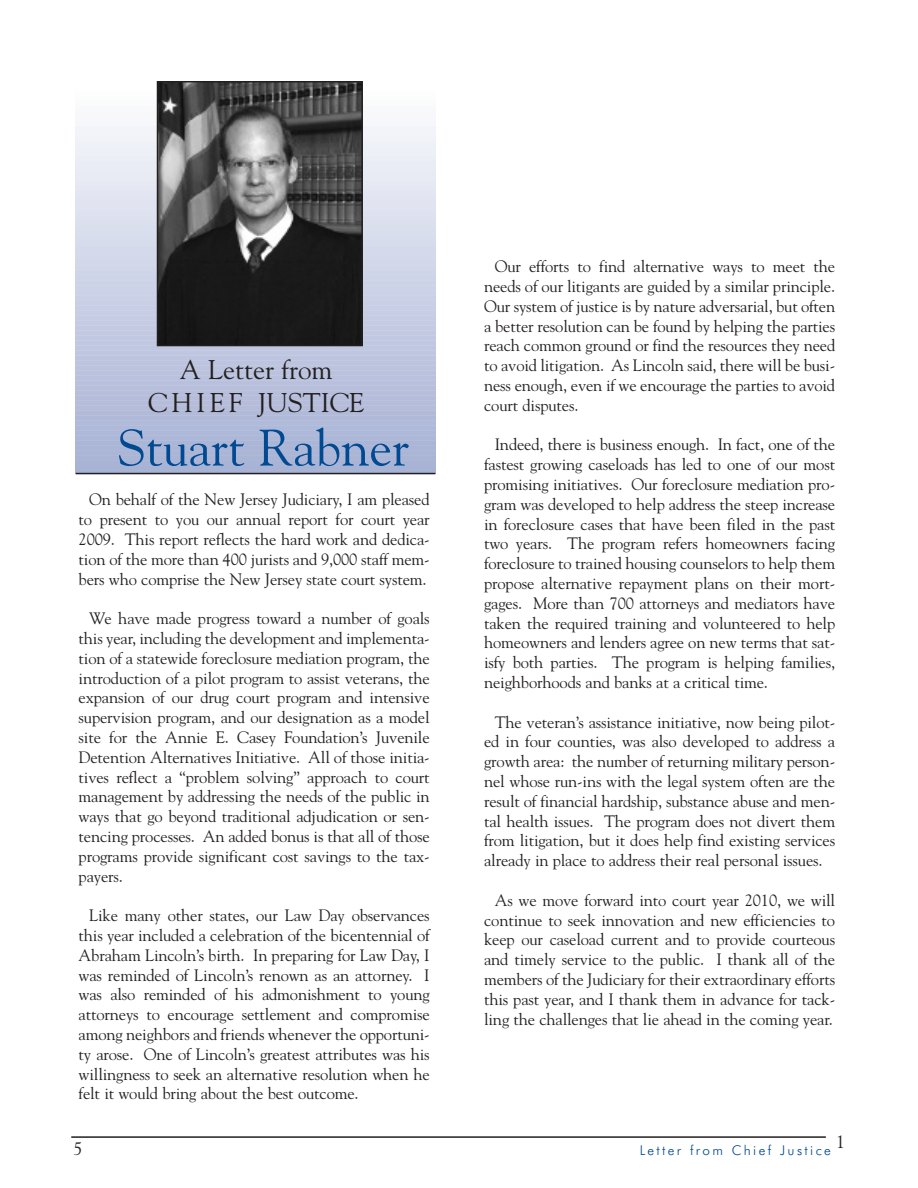
<style>
.page{position:relative;width:918px;height:1188px;background:#fff}
.page>*{position:absolute;margin:0;border:0;box-sizing:border-box;transform-origin:0 0}
.t1{font:51px "Goudy";color:#014990}
.t2{font:27px/32.4px "Goudy";color:#231f20;text-align:center}
.t3{font:18px "Goudy";color:#231f20}
.t4{font:16.5px/19.8px "Goudy";letter-spacing:-.01em;color:#231f20;text-align:justify}
.t5{font:300 13.5px "Futura BT";letter-spacing:.175em;color:#014990}
</style>
<div class="page">
<hr style="left:71px;top:1136px;width:755px;height:2px;background:#231f20">
<svg style="left:76px;top:470px;width:359px;height:3px"></svg>
<div style="left:76px;top:465px;width:359px;height:5px;background:#a7b3d5"></div>
<div style="left:76px;top:460px;width:359px;height:5px;background:#a8b3d5"></div>
<div style="left:76px;top:455px;width:359px;height:5px;background:#aab5d6"></div>
<div style="left:76px;top:450px;width:359px;height:5px;background:#abb5d6"></div>
<div style="left:76px;top:445px;width:359px;height:5px;background:#abb5d6"></div>
<div style="left:76px;top:440px;width:359px;height:5px;background:#abb6d7"></div>
<div style="left:76px;top:435px;width:359px;height:5px;background:#adb8d8"></div>
<div style="left:76px;top:430px;width:359px;height:5px;background:#aeb9d9"></div>
<div style="left:76px;top:425px;width:359px;height:5px;background:#afb9d9"></div>
<div style="left:76px;top:420px;width:359px;height:5px;background:#b0bad9"></div>
<div style="left:76px;top:415px;width:359px;height:5px;background:#b0b9d8"></div>
<div style="left:76px;top:410px;width:359px;height:5px;background:#b1bad9"></div>
<div style="left:76px;top:405px;width:359px;height:5px;background:#b4bcda"></div>
<div style="left:76px;top:400px;width:359px;height:5px;background:#b5bdda"></div>
<div style="left:76px;top:395px;width:359px;height:6px;background:#b5bddb"></div>
<div style="left:76px;top:390px;width:359px;height:6px;background:#b6bedb"></div>
<div style="left:76px;top:385px;width:359px;height:6px;background:#b7bfdb"></div>
<div style="left:76px;top:380px;width:359px;height:6px;background:#b8c0dd"></div>
<div style="left:76px;top:375px;width:359px;height:6px;background:#b9c1dd"></div>
<div style="left:76px;top:370px;width:359px;height:6px;background:#bac2dd"></div>
<div style="left:76px;top:365px;width:359px;height:6px;background:#bbc3de"></div>
<div style="left:76px;top:360px;width:359px;height:6px;background:#bcc4df"></div>
<div style="left:76px;top:355px;width:359px;height:6px;background:#bdc4df"></div>
<div style="left:76px;top:350px;width:359px;height:6px;background:#bfc6e0"></div>
<div style="left:76px;top:345px;width:359px;height:6px;background:#c0c7e1"></div>
<div style="left:76px;top:340px;width:359px;height:6px;background:#c1c8e1"></div>
<div style="left:76px;top:335px;width:359px;height:6px;background:#c2c8e1"></div>
<div style="left:76px;top:331px;width:359px;height:5px;background:#c3c9e2"></div>
<div style="left:76px;top:326px;width:359px;height:5px;background:#c4cae2"></div>
<div style="left:76px;top:321px;width:359px;height:5px;background:#c4cbe3"></div>
<div style="left:76px;top:316px;width:359px;height:5px;background:#c5cce3"></div>
<div style="left:76px;top:311px;width:359px;height:5px;background:#c7cde4"></div>
<div style="left:76px;top:306px;width:359px;height:5px;background:#c8cee5"></div>
<div style="left:76px;top:301px;width:359px;height:5px;background:#c9cfe5"></div>
<div style="left:76px;top:296px;width:359px;height:5px;background:#cad0e6"></div>
<div style="left:76px;top:291px;width:359px;height:5px;background:#cbd2e7"></div>
<div style="left:76px;top:286px;width:359px;height:5px;background:#ccd2e7"></div>
<div style="left:76px;top:281px;width:359px;height:5px;background:#cdd3e7"></div>
<div style="left:76px;top:276px;width:359px;height:5px;background:#ced4e8"></div>
<div style="left:76px;top:271px;width:359px;height:5px;background:#cfd5e8"></div>
<div style="left:76px;top:266px;width:359px;height:5px;background:#d1d7e9"></div>
<div style="left:76px;top:261px;width:359px;height:5px;background:#d2d8ea"></div>
<div style="left:76px;top:256px;width:359px;height:5px;background:#d3d9eb"></div>
<div style="left:76px;top:251px;width:359px;height:5px;background:#d4d9eb"></div>
<div style="left:76px;top:246px;width:359px;height:5px;background:#d5daeb"></div>
<div style="left:76px;top:241px;width:359px;height:5px;background:#d6dcec"></div>
<div style="left:76px;top:236px;width:359px;height:5px;background:#d8dded"></div>
<div style="left:76px;top:231px;width:359px;height:5px;background:#d9deed"></div>
<div style="left:76px;top:226px;width:359px;height:5px;background:#dadfee"></div>
<div style="left:76px;top:221px;width:359px;height:5px;background:#dbe0ee"></div>
<div style="left:76px;top:216px;width:359px;height:5px;background:#dde1ee"></div>
<div style="left:76px;top:211px;width:359px;height:5px;background:#dee2ef"></div>
<div style="left:76px;top:206px;width:359px;height:5px;background:#dfe4f0"></div>
<div style="left:76px;top:201px;width:359px;height:5px;background:#e1e4f0"></div>
<div style="left:76px;top:196px;width:359px;height:5px;background:#e2e5f1"></div>
<div style="left:76px;top:191px;width:359px;height:5px;background:#e3e6f2"></div>
<div style="left:76px;top:186px;width:359px;height:5px;background:#e5e8f2"></div>
<div style="left:76px;top:181px;width:359px;height:5px;background:#e6e9f3"></div>
<div style="left:76px;top:176px;width:359px;height:5px;background:#e8eaf4"></div>
<div style="left:76px;top:171px;width:359px;height:5px;background:#e9ebf4"></div>
<div style="left:76px;top:166px;width:359px;height:5px;background:#eaecf5"></div>
<div style="left:76px;top:161px;width:359px;height:5px;background:#eaecf5"></div>
<div style="left:76px;top:156px;width:359px;height:5px;background:#ebeef5"></div>
<div style="left:76px;top:151px;width:359px;height:5px;background:#edf0f7"></div>
<div style="left:76px;top:146px;width:359px;height:5px;background:#eef0f7"></div>
<div style="left:76px;top:141px;width:359px;height:5px;background:#f0f1f8"></div>
<div style="left:76px;top:136px;width:359px;height:5px;background:#f1f3f8"></div>
<div style="left:76px;top:131px;width:359px;height:5px;background:#f2f4f9"></div>
<div style="left:76px;top:126px;width:359px;height:5px;background:#f3f4f9"></div>
<div style="left:76px;top:121px;width:359px;height:5px;background:#f5f7fa"></div>
<div style="left:76px;top:116px;width:359px;height:5px;background:#f6f8fb"></div>
<div style="left:76px;top:111px;width:359px;height:5px;background:#f8f8fb"></div>
<div style="left:76px;top:106px;width:359px;height:5px;background:#f9f9fc"></div>
<div style="left:76px;top:101px;width:359px;height:5px;background:#fafbfc"></div>
<img style="left:160px;top:84px;width:200px;height:259px">
<div style="left:157px;top:81px;width:206px;height:265px;border:2px solid #231f20"></div>
<hr style="left:76px;top:473px;width:359px;height:1px;background:#231f20">
<h2 class="t2" style="left:148px;top:354px;width:218px">A Letter from<br>C H I E F JUSTICE</h2>
<h1 class="t1" style="left:117px;top:418px;width:293px">Stuart Rabner</h1>
<p class="t4" style="left:79px;top:490px;width:353px;text-indent:11px">On behalf of the New Jersey Judiciary, I am pleased to present to you our annual report for court year 2009. This report reflects the hard work and dedica&shy;tion of the more than 400 jurists and 9,000 staff mem&shy;bers who comprise the New Jersey state court system.</p>
<p class="t4" style="left:79px;top:609px;width:353px;text-indent:11px">We have made progress toward a number of goals this year, including the development and implementa&shy;tion of a statewide foreclosure mediation program, the introduction of a pilot program to assist veterans, the expansion of our drug court program and intensive supervision program, and our designation as a model site for the Annie E. Casey Foundation’s Juvenile Detention Alternatives Initiative. All of those initia&shy;tives reflect a “problem solving” approach to court management by addressing the needs of the public in ways that go beyond traditional adjudication or sen&shy;tencing processes. An added bonus is that all of those programs provide significant cost savings to the tax&shy;payers.</p>
<p class="t4" style="left:79px;top:906px;width:353px;text-indent:11px">Like many other states, our Law Day observances this year included a celebration of the bicentennial of Abraham Lincoln’s birth. In preparing for Law Day, I was reminded of Lincoln’s renown as an attorney. I was also reminded of his admonishment to young attorneys to encourage settlement and compromise among neighbors and friends whenever the opportuni&shy;ty arose. One of Lincoln’s greatest attributes was his willingness to seek an alternative resolution when he felt it would bring about the best outcome.</p>
<p class="t4" style="left:484px;top:257px;width:353px;text-indent:11px">Our efforts to find alternative ways to meet the needs of our litigants are guided by a similar principle.<br>Our system of justice is by nature adversarial, but often a better resolution can be found by helping the parties reach common ground or find the resources they need to avoid litigation. As Lincoln said, there will be busi&shy;ness enough, even if we encourage the parties to avoid court disputes.</p>
<p class="t4" style="left:484px;top:435px;width:353px;text-indent:11px">Indeed, there is business enough. In fact, one of the fastest growing caseloads has led to one of our most promising initiatives. Our foreclosure mediation pro&shy;gram was developed to help address the steep increase in foreclosure cases that have been filed in the past two years. The program refers homeowners facing foreclosure to trained housing counselors to help them propose alternative repayment plans on their mort&shy;gages. More than 700 attorneys and mediators have taken the required training and volunteered to help homeowners and lenders agree on new terms that sat&shy;isfy both parties. The program is helping families, neighborhoods and banks at a critical time.</p>
<p class="t4" style="left:484px;top:712px;width:353px;text-indent:11px">The veteran’s assistance initiative, now being pilot&shy;ed in four counties, was also developed to address a growth area: the number of returning military person&shy;nel whose run-ins with the legal system often are the result of financial hardship, substance abuse and men&shy;tal health issues. The program does not divert them from litigation, but it does help find existing services already in place to address their real personal issues.</p>
<p class="t4" style="left:484px;top:890px;width:353px;text-indent:11px">As we move forward into court year 2010, we will continue to seek innovation and new efficiencies to keep our caseload current and to provide courteous and timely service to the public. I thank all of the members of the Judiciary for their extraordinary efforts this past year, and I thank them in advance for tack&shy;ling the challenges that lie ahead in the coming year.</p>
<p class="t3" style="left:836px;top:1131px;width:10px">1</p>
<p class="t3" style="left:73px;top:1138px;width:10px">5</p>
<p class="t5" style="left:640px;top:1145px;width:193px">Letter from Chief Justice</p>
</div>
